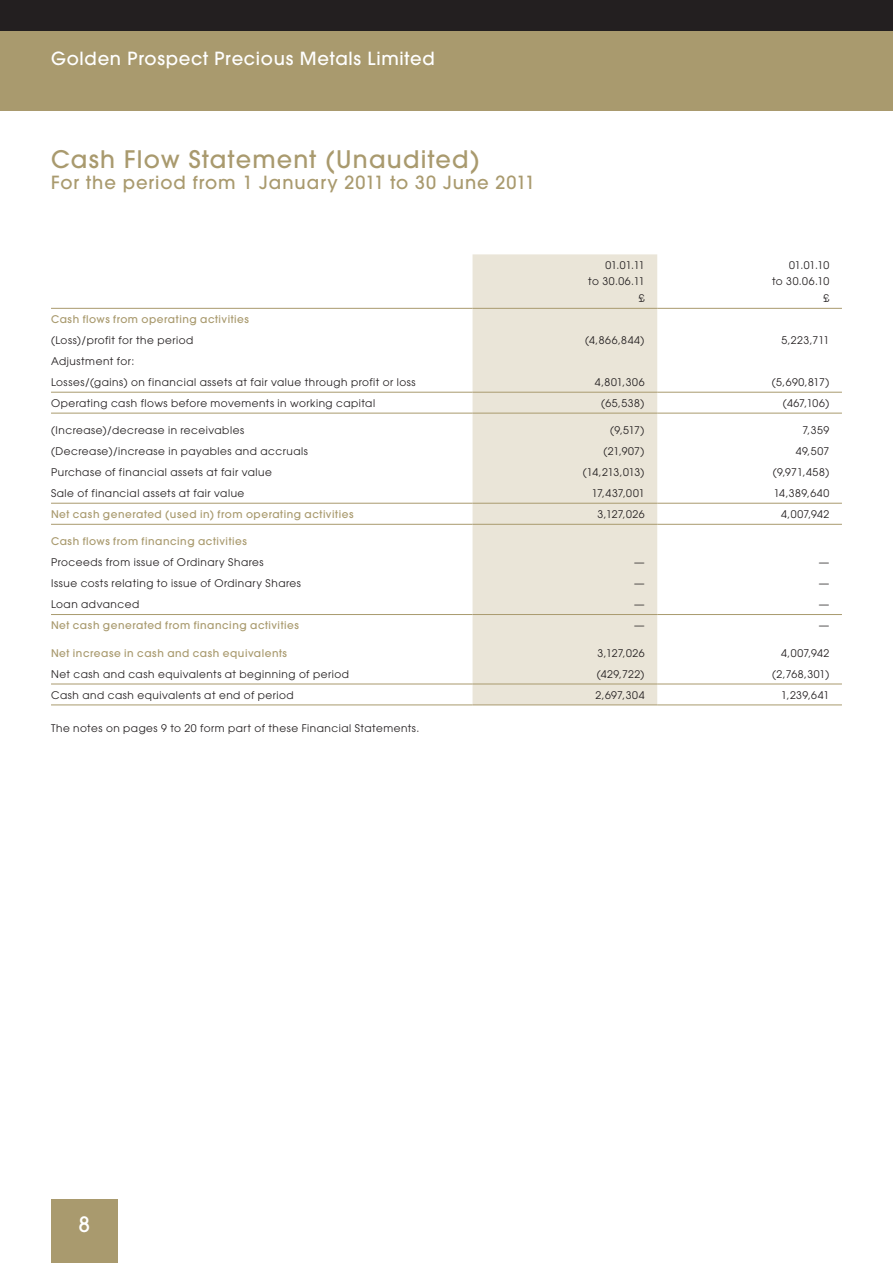
<style>
.page{position:relative;width:893px;height:1263px;background:#fff}
.page>*{position:absolute;margin:0;border:0;box-sizing:border-box;transform-origin:0 0}
.t1{font:500 24px "Avant Garde";letter-spacing:.05em;color:#a99a6e}
.t2{font:500 21px "Avant Garde";color:#fff}
.t3{font:500 18px "Avant Garde";letter-spacing:.055em;color:#a99a6e}
.t4{font:500 18px "Avant Garde";letter-spacing:.04em;color:#fff}
.t5{font:10.5px/21px "Avant Garde";letter-spacing:.05em;color:#231f20}
.t6{font:500 10.5px "Avant Garde";letter-spacing:.05em;color:#a99a6e}
.t7{font:10.5px/16.5px "Avant Garde";letter-spacing:-.01em;color:#231f20;text-align:right}
.t8{font:10.5px/16.5px "Avant Garde";letter-spacing:.005em;color:#231f20;text-align:right}
</style>
<div class="page">
<div style="left:0;top:30px;width:893px;height:81px;background:#a99a6e"></div>
<div style="left:0;top:0;width:893px;height:31px;background:#231f20"></div>
<div style="left:51px;top:1199px;width:67px;height:64px;background:#a99a6e"></div>
<div style="left:472px;top:254px;width:185px;height:450px;background:#eae5d8"></div>
<hr style="left:51px;top:308px;width:421px;height:1px;background:#a99a6e">
<hr style="left:472px;top:308px;width:185px;height:1px;background:#a99a6e">
<hr style="left:657px;top:308px;width:185px;height:1px;background:#a99a6e">
<hr style="left:51px;top:392px;width:421px;height:1px;background:#a99a6e">
<hr style="left:472px;top:392px;width:185px;height:1px;background:#a99a6e">
<hr style="left:657px;top:392px;width:185px;height:1px;background:#a99a6e">
<hr style="left:51px;top:413px;width:421px;height:1px;background:#a99a6e">
<hr style="left:472px;top:413px;width:185px;height:1px;background:#a99a6e">
<hr style="left:657px;top:413px;width:185px;height:1px;background:#a99a6e">
<hr style="left:51px;top:503px;width:421px;height:1px;background:#a99a6e">
<hr style="left:472px;top:503px;width:185px;height:1px;background:#a99a6e">
<hr style="left:657px;top:503px;width:185px;height:1px;background:#a99a6e">
<hr style="left:51px;top:524px;width:421px;height:1px;background:#a99a6e">
<hr style="left:472px;top:524px;width:185px;height:1px;background:#a99a6e">
<hr style="left:657px;top:524px;width:185px;height:1px;background:#a99a6e">
<hr style="left:51px;top:614px;width:421px;height:1px;background:#a99a6e">
<hr style="left:472px;top:614px;width:185px;height:1px;background:#a99a6e">
<hr style="left:657px;top:614px;width:185px;height:1px;background:#a99a6e">
<hr style="left:51px;top:684px;width:421px;height:1px;background:#a99a6e">
<hr style="left:472px;top:684px;width:185px;height:1px;background:#a99a6e">
<hr style="left:657px;top:684px;width:185px;height:1px;background:#a99a6e">
<hr style="left:51px;top:704px;width:421px;height:1px;background:#a99a6e">
<hr style="left:472px;top:704px;width:185px;height:1px;background:#a99a6e">
<hr style="left:657px;top:704px;width:185px;height:1px;background:#a99a6e">
<h3 class="t4" style="left:51px;top:48px;width:385px">Golden Prospect Precious Metals Limited</h3>
<h1 class="t1" style="left:51px;top:144px;width:430px">Cash Flow Statement (Unaudited)</h1>
<h3 class="t3" style="left:51px;top:171px;width:485px">For the period from 1 January 2011 to 30 June 2011</h3>
<p class="t7" style="left:588px;top:257px;width:58px">01.01.11<br>to 30.06.11 £</p>
<p class="t8" style="left:772px;top:257px;width:59px">01.01.10<br>to 30.06.10 £</p>
<p class="t6" style="left:51px;top:313px;width:200px">Cash flows from operating activities</p>
<p class="t5" style="left:51px;top:330px;width:144px">(Loss)/profit for the period</p>
<p class="t5" style="left:585px;top:330px;width:61px">(4,866,844)</p>
<p class="t5" style="left:781px;top:330px;width:49px">5,223,711</p>
<p class="t5" style="left:51px;top:350px;width:366px">Adjustment for:<br>Losses/(gains) on financial assets at fair value through profit or loss</p>
<p class="t5" style="left:595px;top:371px;width:51px">4,801,306</p>
<p class="t5" style="left:772px;top:371px;width:59px">(5,690,817)</p>
<p class="t5" style="left:51px;top:392px;width:326px">Operating cash flows before movements in working capital</p>
<p class="t5" style="left:601px;top:392px;width:45px">(65,538)</p>
<p class="t5" style="left:783px;top:392px;width:48px">(467,106)</p>
<p class="t5" style="left:51px;top:420px;width:195px">(Increase)/decrease in receivables</p>
<p class="t5" style="left:610px;top:420px;width:36px">(9,517)</p>
<p class="t5" style="left:802px;top:420px;width:28px">7,359</p>
<p class="t5" style="left:51px;top:441px;width:258px">(Decrease)/increase in payables and accruals</p>
<p class="t5" style="left:603px;top:441px;width:43px">(21,907)</p>
<p class="t5" style="left:796px;top:441px;width:35px">49,507</p>
<p class="t5" style="left:51px;top:461px;width:222px">Purchase of financial assets at fair value</p>
<p class="t5" style="left:583px;top:461px;width:63px">(14,213,013)</p>
<p class="t5" style="left:773px;top:461px;width:58px">(9,971,458)</p>
<p class="t5" style="left:51px;top:482px;width:195px">Sale of financial assets at fair value</p>
<p class="t5" style="left:592px;top:482px;width:54px">17,437,001</p>
<p class="t5" style="left:774px;top:482px;width:57px">14,389,640</p>
<p class="t6" style="left:51px;top:508px;width:304px">Net cash generated (used in) from operating activities</p>
<p class="t5" style="left:597px;top:503px;width:49px">3,127,026</p>
<p class="t5" style="left:781px;top:503px;width:50px">4,007,942</p>
<p class="t6" style="left:51px;top:535px;width:197px">Cash flows from financing activities</p>
<p class="t5" style="left:51px;top:552px;width:214px">Proceeds from issue of Ordinary Shares</p>
<p class="t5" style="left:634px;top:552px;width:12px">—</p>
<p class="t5" style="left:819px;top:552px;width:12px">—</p>
<p class="t5" style="left:51px;top:573px;width:251px">Issue costs relating to issue of Ordinary Shares</p>
<p class="t5" style="left:634px;top:573px;width:12px">—</p>
<p class="t5" style="left:819px;top:573px;width:12px">—</p>
<p class="t5" style="left:51px;top:594px;width:90px">Loan advanced</p>
<p class="t5" style="left:634px;top:594px;width:12px">—</p>
<p class="t5" style="left:819px;top:594px;width:12px">—</p>
<p class="t6" style="left:51px;top:619px;width:249px">Net cash generated from financing activities</p>
<p class="t5" style="left:634px;top:615px;width:12px">—</p>
<p class="t5" style="left:819px;top:615px;width:12px">—</p>
<p class="t6" style="left:51px;top:646px;width:238px">Net increase in cash and cash equivalents</p>
<p class="t5" style="left:597px;top:642px;width:49px">3,127,026</p>
<p class="t5" style="left:781px;top:642px;width:50px">4,007,942</p>
<p class="t5" style="left:51px;top:663px;width:299px">Net cash and cash equivalents at beginning of period</p>
<p class="t5" style="left:597px;top:663px;width:49px">(429,722)</p>
<p class="t5" style="left:772px;top:663px;width:58px">(2,768,301)</p>
<p class="t5" style="left:51px;top:684px;width:244px">Cash and cash equivalents at end of period</p>
<p class="t5" style="left:595px;top:684px;width:51px">2,697,304</p>
<p class="t5" style="left:781px;top:684px;width:50px">1,239,641</p>
<p class="t5" style="left:51px;top:718px;width:370px">The notes on pages 9 to 20 form part of these Financial Statements.</p>
<h2 class="t2" style="left:79px;top:1211px;width:13px">8</h2>
</div>
